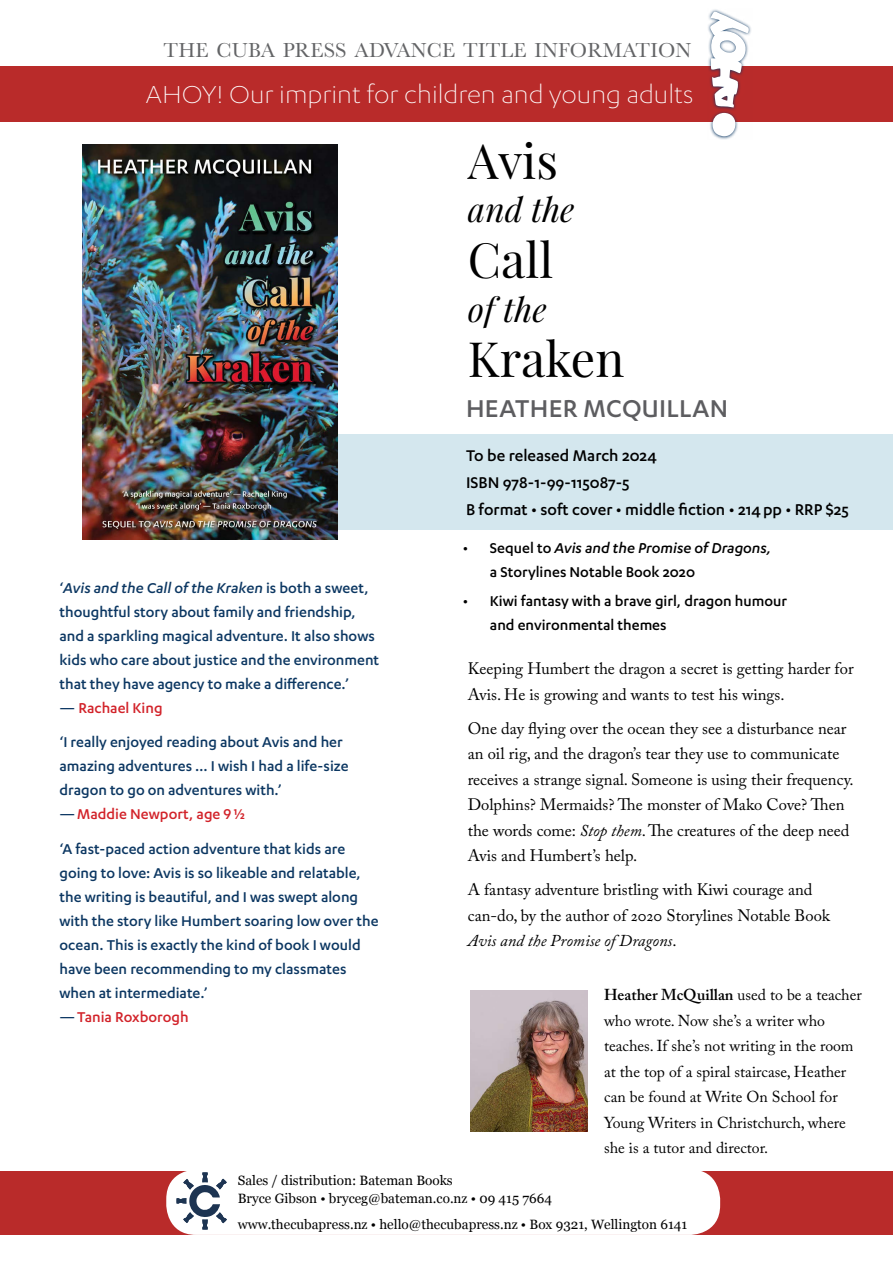
<style>
.page{position:relative;width:893px;height:1263px;background:#fff}
.page>*{position:absolute;margin:0;border:0;box-sizing:border-box;transform-origin:0 0}
.t1{font:48.6px "Playfair Display";color:#000}
.t2{font:italic 33.3px "Playfair Display";color:#000}
.t3{font:300 28.5px "Karbon";color:#fff;scale:1.05 1}
.t4{font:500 28.2px "Karbon";letter-spacing:.01em;color:#5d5d60}
.t5{font:21px "Baskerville";letter-spacing:.01em;color:#636466}
.t6{font:500 18px/27px "Karbon";color:#000}
.t7{font:500 16.5px/24px "Karbon";color:#0c3762}
.t8{font:16.5px/25.5px "Adobe Caslon Pro";color:#000}
.t9{font:500 16.5px/24px "Karbon";color:#000}
.t10{font:15.75px/25.5px "Adobe Caslon Pro";color:#000}
.t11{font:13.5px/18px "Georgia";color:#000}
.s1{font-style:italic}
.s2{color:#d2232a}
.s3{font-weight:600}
</style>
<div class="page">
<div style="left:243px;top:434px;width:650px;height:96px;background:#d4e7ee"></div>
<div style="left:0;top:66px;width:893px;height:55px;background:#b92b2a"></div>
<svg style="left:707px;top:9px;width:45px;height:131px"></svg>
<svg style="left:710px;top:12px;width:39px;height:124px"></svg>
<img style="left:471px;top:991px;width:116px;height:141px">
<div style="left:0;top:1171px;width:893px;height:63px;background:#b92b2a"></div>
<div style="left:166px;top:1169px;width:554px;height:66px;background:#fff;border-radius:30px"></div>
<svg style="left:176px;top:1172px;width:51px;height:57px"></svg>
<img style="left:83px;top:145px;width:255px;height:394px">
<p class="t5" style="left:163px;top:37px;width:529px">THE CUBA PRESS ADVANCE TITLE INFORMATION</p>
<h3 class="t3" style="left:146px;top:79px;width:523px">Ahoy! Our imprint for children and young adults</h3>
<h1 class="t1" style="left:468px;top:130px;width:92px">Avis</h1>
<h2 class="t2" style="left:468px;top:188px;width:108px">and the</h2>
<h1 class="t1" style="left:468px;top:229px;width:87px">Call</h1>
<h2 class="t2" style="left:468px;top:287px;width:80px">of the</h2>
<h1 class="t1" style="left:468px;top:328px;width:158px">Kraken</h1>
<h3 class="t4" style="left:466px;top:393px;width:245px">Heath er MCQuillan</h3>
<p class="t7" style="left:60px;top:575px;width:321px">‘<span class="s1">Avis and the Call of the Kraken</span> is both a sweet, thoughtful story about family and friendship, and a sparkling magical adventure. It also shows kids who care about justice and the environment that they have agency to make a difference.’</p>
<p class="t7" style="left:60px;top:690px;width:285px;line-height:34.7px">— <span class="s2">Rachael King<br></span>‘I really enjoyed reading about Avis and her</p>
<p class="t7" style="left:60px;top:754px;width:291px">amazing adventures … I wish I had a life-size dragon to go on adventures with.’ —<span class="s2">Maddie Newport, age 9½</span></p>
<p class="t7" style="left:60px;top:836px;width:321px">‘A fast-paced action adventure that kids are going to love: Avis is so likeable and relatable, the writing is beautiful, and I was swept along with the story like Humbert soaring low over the ocean. This is exactly the kind of book I would have been recommending to my classmates when at intermediate.’<br>—<span class="s2">Tania Roxborogh</span></p>
<p class="t6" style="left:466px;top:442px;width:384px">To be released March 2024<br>ISBN 978-1-99-115087-5<br>B format • soft cover • middle fiction • 214pp • RRP $25</p>
<p class="t9" style="left:490px;top:536px;width:283px;text-indent:-27px">• Sequel to <span class="s1">Avis and the Promise of Dragons, </span>a Storylines Notable Book 2020</p>
<p class="t9" style="left:490px;top:588px;width:299px;text-indent:-27px">• Kiwi fantasy with a brave girl, dragon humour and environmental themes</p>
<p class="t8" style="left:468px;top:656px;width:387px">Keeping Humbert the dragon a secret is getting harder for<br>Avis. He is growing and wants to test his wings.</p>
<p class="t8" style="left:468px;top:715px;width:387px">One day flying over the ocean they see a disturbance near an oil rig, and the dragon’s tear they use to communicate receives a strange signal. Someone is using their frequency.<br>Dolphins? Mermaids? The monster of Mako Cove? Then the words come: <span class="s1">Stop them</span>. The creatures of the deep need Avis and Humbert’s help.</p>
<p class="t8" style="left:468px;top:877px;width:364px">A fantasy adventure bristling with Kiwi courage and can-do, by the author of 2020 Storylines Notable Book<br><span class="s1">Avis and the Promise of Dragons</span>.</p>
<p class="t10" style="left:604px;top:982px;width:259px"><span class="s3">Heather McQuillan</span> used to be a teacher who wrote. Now she’s a writer who teaches. If she’s not writing in the room at the top of a spiral staircase, Heather can be found at Write On School for Young Writers in Christchurch, where she is a tutor and director.</p>
<p class="t11" style="left:238px;top:1170px;width:316px">Sales / distribution: Bateman Books<br>Bryce Gibson • bryceg@bateman.co.nz • 09 415 7664</p>
<p class="t11" style="left:238px;top:1215px;width:451px">www.thecubapress.nz • hello@thecubapress.nz • Box 9321, Wellington 6141</p>
</div>
